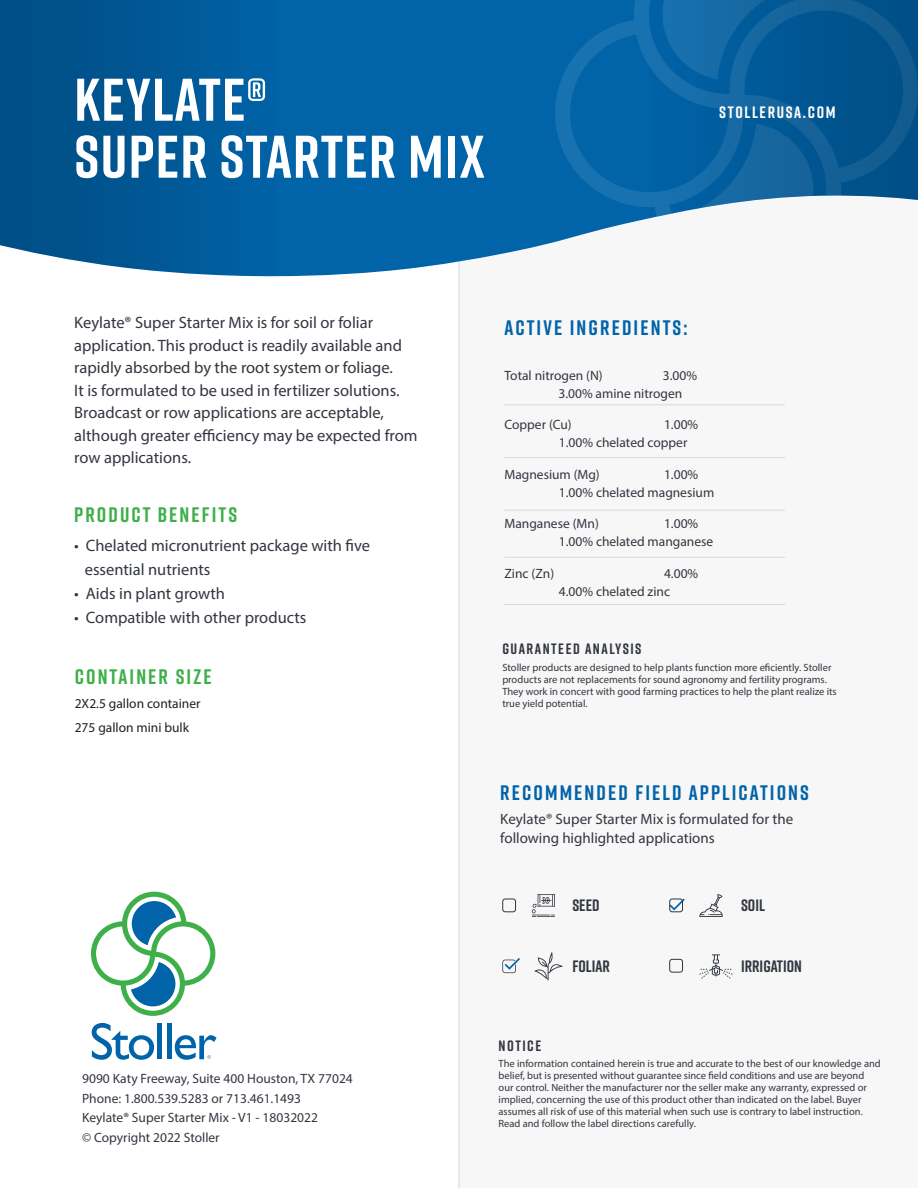
<style>
.page{position:relative;width:918px;height:1188px;background:#fff}
.page>*{position:absolute;margin:0;border:0;box-sizing:border-box;transform-origin:0 0}
.Product_Title{font:700 60px "Rift";letter-spacing:.02em;color:#fff}
.Header_2_-_Green{font:700 21px "Rift";letter-spacing:.1em;color:#0163a8}
.Ingredients{font:700 21px "Rift";letter-spacing:.1em;color:#0163a8}
.Header_2_-_Green-2{font:700 21px "Rift";letter-spacing:.1em;color:#3eaf49}
.Ingredients-2{font:700 21px "Rift";letter-spacing:.1em;color:#3eaf49}
.Main_Body_Copy{font:16.5px/22.5px "Myriad Pro";color:#323640}
.Header_2_-_Blue{font:700 16.5px "Rift";color:#323640}
.t1{font:700 16.5px "Rift";letter-spacing:.1em;color:#fff}
.Benefits_Body_Copy{font:15px/19.5px "Myriad Pro";color:#323640}
.Notice{font:700 15px "Rift";letter-spacing:.1em;color:#323640}
.Paragraph_Style_3{font:13.5px/18px "Myriad Pro";color:#323640}
.Footer_Contact_Info{font:13.5px "Myriad Pro";color:#323640}
.Ingredients-3{font:13.5px "Myriad Pro";color:#231f20}
.Notice_Copy{font:10.5px/12px "Myriad Pro";color:#323640}
</style>
<div class="page">
<div style="left:460px;top:181px;width:458px;height:1007px;background:#f7f7f7"></div>
<hr style="left:458px;top:252px;width:2px;height:936px;background:#d8d9d7">
<hr style="left:504px;top:404px;width:281px;height:1px;background:#d8d9d7">
<div style="left:217px;top:0;width:332px;height:277px;background:#0163a8"></div>
<svg style="left:549px;top:0;width:92px;height:244px;background:#126dad"></svg>
<img style="left:0;top:0;width:280px;height:275px">
<img style="left:639px;top:0;width:279px;height:220px">
<hr style="left:505px;top:457px;width:280px;height:1px;background:#d8d9d7">
<hr style="left:504px;top:510px;width:281px;height:1px;background:#d8d9d7">
<hr style="left:505px;top:557px;width:280px;height:1px;background:#d8d9d7">
<hr style="left:505px;top:604px;width:280px;height:1px;background:#d8d9d7">
<svg style="left:699px;top:954px;width:34px;height:25px"></svg>
<svg style="left:669px;top:899px;width:16px;height:11px"></svg>
<svg style="left:532px;top:894px;width:23px;height:23px"></svg>
<svg style="left:534px;top:952px;width:29px;height:28px"></svg>
<svg style="left:502px;top:958px;width:18px;height:15px"></svg>
<div style="left:502px;top:899px;width:14px;height:13px;border:1px solid #323640;border-radius:3px"></div>
<svg style="left:699px;top:894px;width:24px;height:23px"></svg>
<div style="left:669px;top:899px;width:14px;height:13px;border:1px solid #323640;border-radius:3px"></div>
<div style="left:669px;top:959px;width:14px;height:14px;border:1px solid #323640;border-radius:3px"></div>
<svg style="left:92px;top:1023px;width:62px;height:37px"></svg>
<div style="left:157px;top:1023px;width:5px;height:36px;background:#0163a8"></div>
<hr style="left:167px;top:1023px;width:4px;height:36px;background:#0163a8">
<svg style="left:175px;top:1035px;width:42px;height:25px"></svg>
<svg style="left:91px;top:892px;width:124px;height:124px"></svg>
<p class="Product_Title" style="left:74px;top:57px;width:194px">KEYLATE®</p>
<p class="Product_Title" style="left:74px;top:114px;width:412px">SUPER STARTER MIX</p>
<p class="t1" style="left:719px;top:100px;width:118px">STOLLERUSA.COM</p>
<p class="Main_Body_Copy" style="left:74px;top:311px;width:345px">Keylate® Super Starter Mix is for soil or foliar application. This product is readily available and rapidly absorbed by the root system or foliage.<br>It is formulated to be used in fertilizer solutions.<br>Broadcast or row applications are acceptable, although greater efficiency may be expected from row applications.</p>
<p class="Header_2_-_Green-2" style="left:74px;top:500px;width:164px">PRODUCT BENEFITS</p>
<p class="Main_Body_Copy" style="left:85px;top:533px;width:287px;line-height:24px;text-indent:-10px">• Chelated micronutrient package with five essential nutrients</p>
<p class="Main_Body_Copy" style="left:74px;top:582px;width:152px">• Aids in plant growth</p>
<p class="Main_Body_Copy" style="left:74px;top:606px;width:234px">• Compatible with other products</p>
<p class="Ingredients-2" style="left:75px;top:662px;width:138px">CONTAINER SIZE</p>
<p class="Ingredients-3" style="left:75px;top:696px;width:127px">2X2.5 gallon container</p>
<p class="Ingredients-3" style="left:75px;top:720px;width:116px">275 gallon mini bulk</p>
<p class="Footer_Contact_Info" style="left:82px;top:1070px;width:272px">9090 Katy Freeway, Suite 400 Houston, TX 77024</p>
<p class="Footer_Contact_Info" style="left:82px;top:1090px;width:220px">Phone: 1.800.539.5283 or 713.461.1493</p>
<p class="Footer_Contact_Info" style="left:82px;top:1109px;width:237px">Keylate® Super Starter Mix - V1 - 18032022</p>
<p class="Footer_Contact_Info" style="left:82px;top:1129px;width:139px">© Copyright 2022 Stoller</p>
<p class="Ingredients" style="left:505px;top:313px;width:184px">ACTIVE INGREDIENTS:</p>
<p class="Paragraph_Style_3" style="left:505px;top:366px;width:100px">Total nitrogen (N)</p>
<p class="Paragraph_Style_3" style="left:559px;top:366px;width:140px;text-indent:104px">3.00%<br>3.00% amine nitrogen</p>
<p class="Paragraph_Style_3" style="left:505px;top:416px;width:69px">Copper (Cu)</p>
<p class="Paragraph_Style_3" style="left:559px;top:416px;width:141px;text-indent:105px">1.00%<br>1.00% chelated copper</p>
<p class="Paragraph_Style_3" style="left:505px;top:465px;width:97px">Magnesium (Mg)</p>
<p class="Paragraph_Style_3" style="left:559px;top:465px;width:157px;text-indent:105px">1.00%<br>1.00% chelated magnesium</p>
<p class="Paragraph_Style_3" style="left:505px;top:515px;width:96px">Manganese (Mn)</p>
<p class="Paragraph_Style_3" style="left:559px;top:515px;width:156px;text-indent:105px">1.00%<br>1.00% chelated manganese</p>
<p class="Paragraph_Style_3" style="left:505px;top:564px;width:51px">Zinc (Zn)</p>
<p class="Paragraph_Style_3" style="left:559px;top:564px;width:141px;text-indent:105px">4.00%<br>4.00% chelated zinc</p>
<p class="Notice" style="left:502px;top:638px;width:141px">GUARANTEED ANALYSIS</p>
<p class="Notice_Copy" style="left:502px;top:661px;width:336px">Stoller products are designed to help plants function more eficiently. Stoller products are not replacements for sound agronomy and fertility programs.<br>They work in concert with good farming practices to help the plant realize its true yield potential.</p>
<p class="Header_2_-_Green" style="left:500px;top:777px;width:310px">RECOMMENDED FIELD APPLICATIONS</p>
<p class="Benefits_Body_Copy" style="left:500px;top:809px;width:295px">Keylate® Super Starter Mix is formulated for the following highlighted applications</p>
<p class="Header_2_-_Blue" style="left:572px;top:893px;width:29px">SEED</p>
<p class="Header_2_-_Blue" style="left:572px;top:954px;width:39px">FOLIAR</p>
<p class="Header_2_-_Blue" style="left:741px;top:893px;width:25px">SOIL</p>
<p class="Header_2_-_Blue" style="left:741px;top:954px;width:62px">IRRIGATION</p>
<p class="Notice" style="left:499px;top:1035px;width:44px">NOTICE</p>
<p class="Notice_Copy" style="left:499px;top:1058px;width:384px">The information contained herein is true and accurate to the best of our knowledge and belief, but is presented without guarantee since field conditions and use are beyond our control. Neither the manufacturer nor the seller make any warranty, expressed or implied, concerning the use of this product other than indicated on the label. Buyer assumes all risk of use of this material when such use is contrary to label instruction.<br>Read and follow the label directions carefully.</p>
</div>
